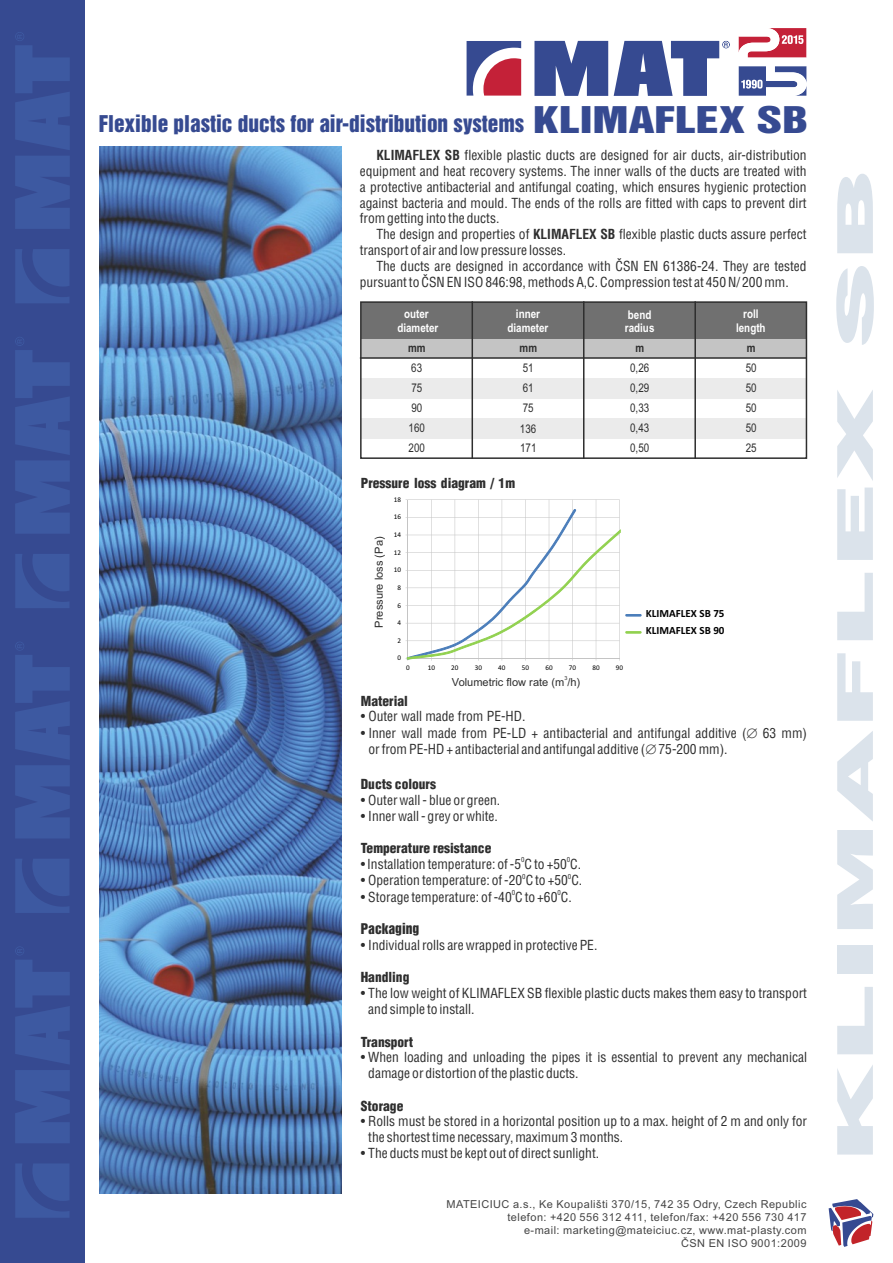
<style>
.page{position:relative;width:893px;height:1263px;background:#fff}
.page>*{position:absolute;margin:0;border:0;box-sizing:border-box;transform-origin:0 0}
.t1{font:49.5px "Switzerland Black CE";color:#dbe3eb;scale:2.43 1}
.t2{font:21.15px "Switzerland Inserat CE";color:#364a91}
.t3{font:13.5px/15.9px "Switzerland Condensed CE";color:#2e2e2e}
.t4{font:13.5px "Switzerland Cond Black CE";color:#2e2e2e}
.t5{font:13.5px "Switzerland Inserat CE";color:#2e2e2e}
.t6{font:12px/20.1px "Arial Narrow";color:#2e2e2e;text-align:justify}
.t7{font:700 12px/13.6px "Arial Narrow";color:#fff;text-align:center}
.t8{font:700 12px "Arial Narrow";color:#2e2e2e}
.t9{font:11.1px "Arial";color:#2e2e2e}
.t10{font:10.95px/13.2px "Arial";letter-spacing:.04em;color:#454545;text-align:right}
.t11{font:700 10.95px/17.1px "Calibri";color:#000}
.t12{font:7.2px "Calibri";color:#000}
.t13{font:6.75px "Switzerland Condensed CE";color:#2e2e2e}
.t14{font:5.55px "Arial";color:#2e2e2e}
.s1{font-size:33.6px}
.s2{font-weight:700}
</style>
<div class="page">
<img style="left:99px;top:147px;width:243px;height:1046px">
<div style="left:0;top:0;width:85px;height:1263px;background:#364a91"></div>
<svg style="left:15px;top:32px;width:55px;height:271px"></svg>
<svg style="left:15px;top:337px;width:55px;height:271px"></svg>
<svg style="left:15px;top:642px;width:55px;height:271px"></svg>
<svg style="left:15px;top:947px;width:55px;height:271px"></svg>
<div style="left:361px;top:418px;width:445px;height:20px;background:#ebebeb"></div>
<div style="left:361px;top:302px;width:445px;height:37px;background:#707070"></div>
<div style="left:361px;top:339px;width:445px;height:19px;background:#c4c4c4"></div>
<hr style="left:361px;top:357px;width:445px;height:2px;background:#2e2e2e">
<div style="left:361px;top:378px;width:445px;height:20px;background:#ebebeb"></div>
<hr style="left:472px;top:302px;width:1px;height:156px;background:#2e2e2e">
<hr style="left:583px;top:302px;width:1px;height:156px;background:#2e2e2e">
<hr style="left:694px;top:302px;width:2px;height:156px;background:#2e2e2e">
<div style="left:360px;top:301px;width:447px;height:158px;border:2px solid #2e2e2e"></div>
<hr style="left:408px;top:499px;width:211px;height:1px;background:#c4c4c4">
<hr style="left:431px;top:500px;width:1px;height:158px;background:#c4c4c4">
<hr style="left:455px;top:500px;width:1px;height:158px;background:#c4c4c4">
<hr style="left:478px;top:500px;width:1px;height:158px;background:#c4c4c4">
<hr style="left:502px;top:500px;width:1px;height:158px;background:#c4c4c4">
<hr style="left:525px;top:500px;width:1px;height:158px;background:#c4c4c4">
<hr style="left:549px;top:500px;width:1px;height:158px;background:#c4c4c4">
<hr style="left:572px;top:500px;width:1px;height:158px;background:#c4c4c4">
<hr style="left:596px;top:500px;width:1px;height:158px;background:#c4c4c4">
<hr style="left:619px;top:500px;width:1px;height:158px;background:#c4c4c4">
<hr style="left:408px;top:500px;width:1px;height:158px;background:#c4c4c4">
<svg style="left:406px;top:509px;width:235px;height:152px"></svg>
<svg style="left:829px;top:1199px;width:44px;height:48px"></svg>
<svg style="left:467px;top:41px;width:263px;height:55px"></svg>
<svg style="left:738px;top:28px;width:68px;height:68px"></svg>
<h2 class="t2" style="left:99px;top:114px;width:711px">Flexible plastic ducts for air-distribution systems <span class="s1">KLIMAFLEX SB</span></h2>
<p class="t3" style="left:360px;top:148px;width:448px;text-align:justify;text-indent:17px"><span class="s2">KLIMAFLEX SB</span> flexible plastic ducts are designed for air ducts, air-distribution equipment and heat recovery systems. The inner walls of the ducts are treated with a protective antibacterial and antifungal coating, which ensures hygienic protection against bacteria and mould. The ends of the rolls are fitted with caps to prevent dirt from getting into the ducts.</p>
<p class="t3" style="left:360px;top:228px;width:448px;text-indent:17px">The design and properties of <span class="s2">KLIMAFLEX SB</span> flexible plastic ducts assure perfect transport of air and low pressure losses.</p>
<p class="t3" style="left:360px;top:259px;width:448px;text-indent:17px">The ducts are designed in accordance with ČSN EN 61386-24. They are tested pursuant to ČSN EN ISO 846:98, methods A,C. Compression test at 450 N/ 200 mm.</p>
<p class="t7" style="left:397px;top:306px;width:43px">outer diameter</p>
<p class="t8" style="left:408px;top:339px;width:19px">mm</p>
<p class="t7" style="left:507px;top:306px;width:43px">inner diameter</p>
<p class="t8" style="left:520px;top:339px;width:19px">mm</p>
<p class="t7" style="left:625px;top:306px;width:31px;text-align:left">bend radius</p>
<p class="t8" style="left:635px;top:339px;width:10px">m</p>
<p class="t6" style="left:411px;top:359px;width:12px">63</p>
<p class="t6" style="left:523px;top:359px;width:12px">51</p>
<p class="t6" style="left:630px;top:359px;width:21px">0,26</p>
<p class="t6" style="left:411px;top:379px;width:12px">75</p>
<p class="t6" style="left:523px;top:379px;width:12px">61</p>
<p class="t6" style="left:630px;top:379px;width:21px">0,29</p>
<p class="t6" style="left:411px;top:399px;width:12px">90</p>
<p class="t6" style="left:523px;top:399px;width:12px">75</p>
<p class="t6" style="left:630px;top:399px;width:21px">0,33</p>
<p class="t6" style="left:409px;top:419px;width:18px">160</p>
<p class="t6" style="left:520px;top:419px;width:18px">136</p>
<p class="t6" style="left:630px;top:419px;width:21px">0,43</p>
<p class="t7" style="left:736px;top:306px;width:31px">roll length</p>
<p class="t6" style="left:746px;top:359px;width:12px">50<br>50<br>50<br>50</p>
<p class="t8" style="left:747px;top:339px;width:10px">m</p>
<p class="t6" style="left:409px;top:439px;width:18px">200</p>
<p class="t6" style="left:520px;top:439px;width:18px">171</p>
<p class="t6" style="left:630px;top:439px;width:21px">0,50</p>
<p class="t6" style="left:746px;top:439px;width:12px">25</p>
<p class="t4" style="left:361px;top:477px;width:156px">Pressure loss diagram / 1m</p>
<p class="t12" style="left:394px;top:496px;width:9px">18</p>
<p class="t9" style="left:375px;top:628px;width:92px;rotate:-90deg">Pressure loss (Pa)</p>
<p class="t12" style="left:394px;top:514px;width:9px">16</p>
<p class="t12" style="left:394px;top:532px;width:9px">14</p>
<p class="t12" style="left:394px;top:549px;width:9px">12</p>
<p class="t12" style="left:394px;top:567px;width:9px">10</p>
<p class="t12" style="left:398px;top:584px;width:5px">8</p>
<p class="t12" style="left:398px;top:602px;width:5px">6</p>
<p class="t12" style="left:398px;top:620px;width:5px">4</p>
<p class="t12" style="left:398px;top:637px;width:5px">2</p>
<p class="t12" style="left:398px;top:655px;width:5px">0</p>
<p class="t12" style="left:406px;top:664px;width:5px">0</p>
<p class="t12" style="left:428px;top:664px;width:9px">10</p>
<p class="t12" style="left:451px;top:664px;width:9px">20</p>
<p class="t12" style="left:475px;top:664px;width:9px">30</p>
<p class="t12" style="left:498px;top:664px;width:9px">40</p>
<p class="t12" style="left:522px;top:664px;width:9px">50</p>
<p class="t12" style="left:545px;top:664px;width:9px">60</p>
<p class="t12" style="left:569px;top:664px;width:9px">70</p>
<p class="t12" style="left:592px;top:664px;width:9px">80</p>
<p class="t12" style="left:616px;top:664px;width:9px">90</p>
<p class="t14" style="left:564px;top:676px;width:5px">3</p>
<p class="t9" style="left:452px;top:678px;width:130px">Volumetric flow rate (m /h)</p>
<p class="t11" style="left:646px;top:606px;width:80px">KLIMAFLEX SB 75<br>KLIMAFLEX SB 90</p>
<p class="t4" style="left:361px;top:694px;width:49px">Material</p>
<p class="t3" style="left:361px;top:709px;width:166px">· Outer wall made from PE-HD.</p>
<p class="t3" style="left:361px;top:726px;width:448px">· Inner wall made from PE-LD + antibacterial and antifungal additive ( 63 mm)</p>
<p class="t3" style="left:368px;top:743px;width:361px">or from PE-HD + antibacterial and antifungal additive ( 75-200 mm).</p>
<p class="t4" style="left:361px;top:778px;width:77px">Ducts colours</p>
<p class="t3" style="left:361px;top:793px;width:141px">· Outer wall - blue or green. · Inner wall - grey or white.</p>
<p class="t4" style="left:361px;top:842px;width:132px">Temperature resistance</p>
<p class="t13" style="left:521px;top:857px;width:5px">0</p>
<p class="t13" style="left:567px;top:857px;width:5px">0</p>
<p class="t3" style="left:361px;top:857px;width:222px">·Installation temperature: of -5 C to +50 C.</p>
<p class="t13" style="left:522px;top:873px;width:5px">0</p>
<p class="t13" style="left:568px;top:873px;width:5px">0</p>
<p class="t3" style="left:361px;top:873px;width:223px">· Operation temperature: of -20 C to +50 C.</p>
<p class="t13" style="left:512px;top:889px;width:5px">0</p>
<p class="t13" style="left:557px;top:889px;width:5px">0</p>
<p class="t3" style="left:361px;top:890px;width:213px">· Storage temperature: of -40 C to +60 C.</p>
<p class="t5" style="left:361px;top:922px;width:60px">Packaging</p>
<p class="t3" style="left:361px;top:938px;width:238px">· Individual rolls are wrapped in protective PE.</p>
<p class="t4" style="left:361px;top:971px;width:50px">Handling</p>
<p class="t3" style="left:368px;top:986px;width:440px;text-indent:-8px">· The low weight of KLIMAFLEX SB flexible plastic ducts makes them easy to transport and simple to install.</p>
<p class="t4" style="left:361px;top:1035px;width:54px">Transport</p>
<p class="t3" style="left:368px;top:1050px;width:440px;text-indent:-8px">· When loading and unloading the pipes it is essential to prevent any mechanical damage or distortion of the plastic ducts.</p>
<p class="t4" style="left:361px;top:1099px;width:44px">Storage</p>
<p class="t3" style="left:361px;top:1114px;width:448px">· Rolls must be stored in a horizontal position up to a max. height of 2 m and only for</p>
<p class="t3" style="left:368px;top:1130px;width:256px">the shortest time necessary, maximum 3months.</p>
<p class="t3" style="left:361px;top:1146px;width:240px">· The ducts must be kept out of direct sunlight.</p>
<p class="t10" style="left:446px;top:1198px;width:362px">MATEICIUC a.s., Ke Koupališti 370/15, 742 35 Odry, Czech Republic telefon: +420 556 312 411, telefon/fax: +420 556 730 417<br>e-mail: marketing@mateiciuc.cz, www.mat-plasty.com<br>ČSN EN ISO 9001:2009</p>
<h1 class="t1" style="left:832px;top:1163px;width:411px;rotate:-90deg">KLIMAFLEX SB</h1>
</div>
